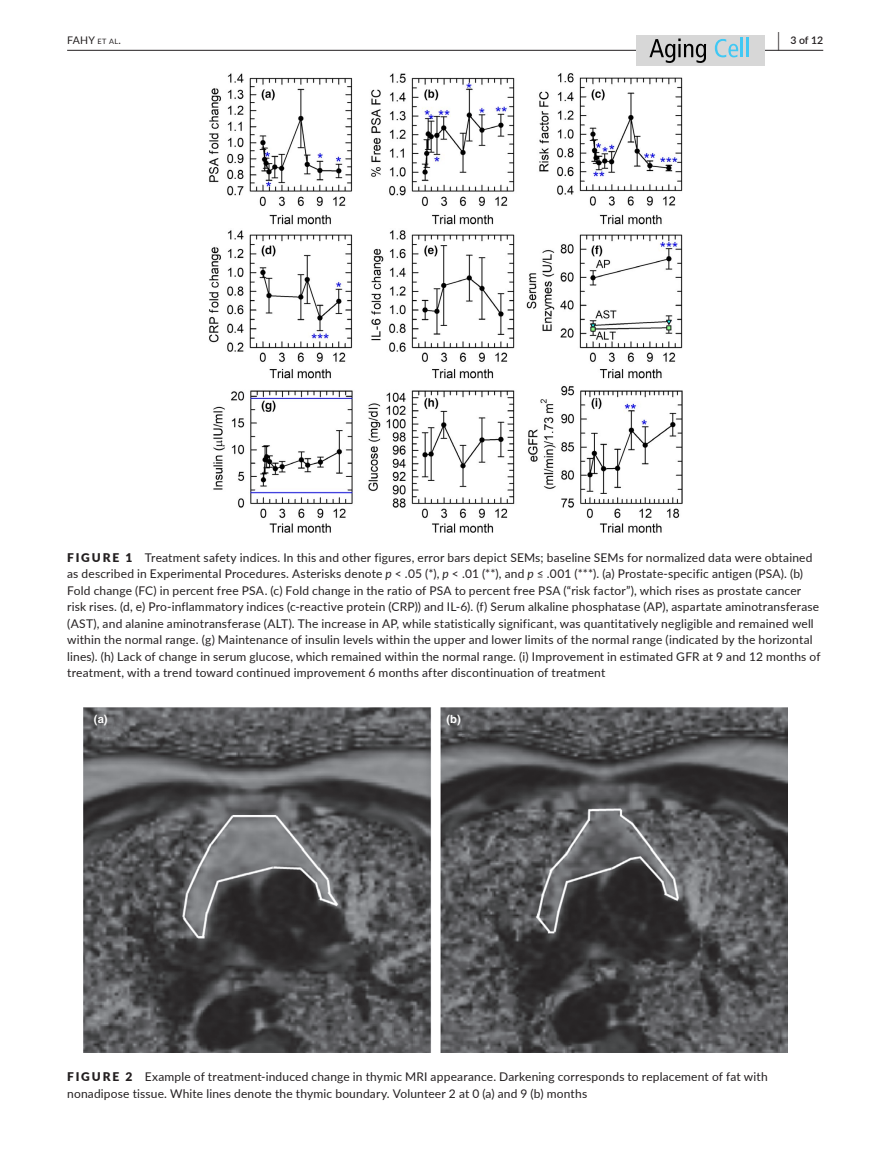
<style>
.page{position:relative;width:893px;height:1174px;background:#fff}
.page>*{position:absolute;margin:0;border:0;box-sizing:border-box;transform-origin:0 0}
.t1{font:600 19.5px "Lato";color:#231f20;scale:.48 1}
.t2{font:12px/16.5px "Lato";letter-spacing:.015em;color:#231f20}
.t3{font:700 11.25px "Helvetica";color:#fff}
.t4{font:10.5px "Lato";color:#231f20}
.t5{font:600 10.5px "Lato";color:#231f20}
.s1{font-size:7.35px}
.s2{font-weight:900}
.s3{font-style:italic}
</style>
<div class="page">
<hr style="left:67px;top:50px;width:756px;height:1px;background:#231f20">
<div style="left:637px;top:35px;width:127px;height:30px;background:#d7d7d7"></div>
<svg style="left:649px;top:39px;width:57px;height:24px"></svg>
<svg style="left:715px;top:38px;width:34px;height:19px"></svg>
<img style="left:209px;top:73px;width:473px;height:459px">
<img style="left:84px;top:707px;width:703px;height:345px">
<h1 class="t1" style="left:778px;top:26px;width:7px">|</h1>
<p class="t4" style="left:67px;top:33px;width:55px">FAHY <span class="s1">et al</span>.</p>
<p class="t5" style="left:790px;top:33px;width:34px">3 of 12</p>
<p class="t2" style="left:67px;top:548px;width:755px"><span class="s2">FIGURE 1</span> Treatment safety indices. In this and other figures, error bars depict SEMs; baseline SEMs for normalized data were obtained as described in Experimental Procedures. Asterisks denote <span class="s3">p</span> &lt; .05 (*), <span class="s3">p</span> &lt; .01 (**), and <span class="s3">p</span> ≤ .001 (***). (a) Prostate‐specific antigen (PSA). (b)<br>Fold change (FC) in percent free PSA. (c) Fold change in the ratio of PSA to percent free PSA (“risk factor”), which rises as prostate cancer risk rises. (d, e) Pro‐inflammatory indices (c‐reactive protein (CRP)) and IL‐6). (f) Serum alkaline phosphatase (AP), aspartate aminotransferase (AST), and alanine aminotransferase (ALT). The increase in AP, while statistically significant, was quantitatively negligible and remained well within the normal range. (g) Maintenance of insulin levels within the upper and lower limits of the normal range (indicated by the horizontal lines). (h) Lack of change in serum glucose, which remained within the normal range. (i) Improvement in estimated GFR at 9 and 12 months of treatment, with a trend toward continued improvement 6 months after discontinuation of treatment</p>
<p class="t3" style="left:94px;top:712px;width:15px">(a)</p>
<p class="t3" style="left:447px;top:712px;width:16px">(b)</p>
<p class="t2" style="left:67px;top:1068px;width:702px"><span class="s2">FIGURE 2</span> Example of treatment‐induced change in thymic MRI appearance. Darkening corresponds to replacement of fat with nonadipose tissue. White lines denote the thymic boundary. Volunteer 2 at 0 (a) and 9 (b) months</p>
</div>
